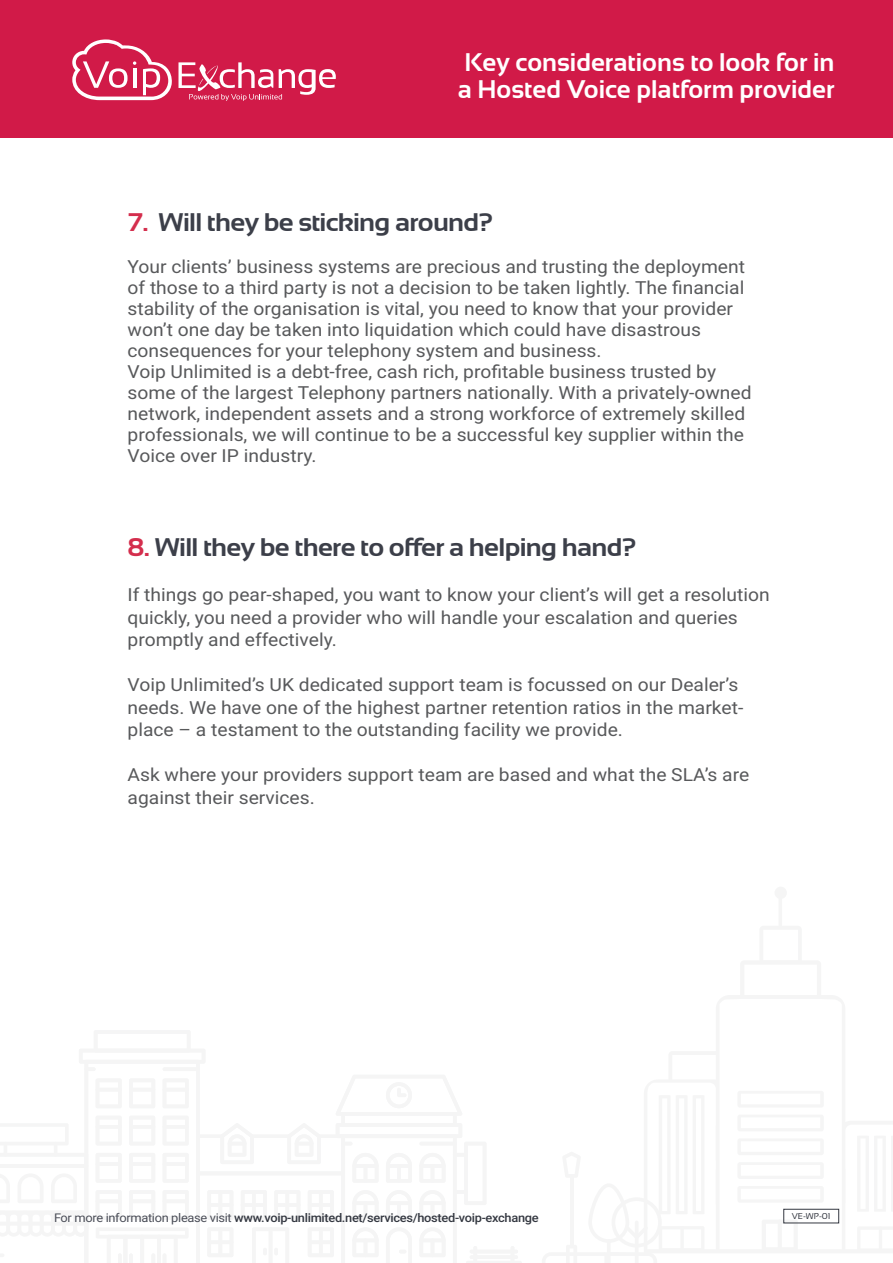
<style>
.page{position:relative;width:893px;height:1263px;background:#fff}
.page>*{position:absolute;margin:0;border:0;box-sizing:border-box;transform-origin:0 0}
.t1{font:700 25.5px "Sansation";letter-spacing:-.025em;color:#3c3f49;scale:1.07 1}
.t2{font:700 25.5px/27px "Sansation";color:#fff}
.t3{font:18px/21px "Roboto";color:#58595b;scale:1.07 1}
.t4{font:500 12px "Roboto";letter-spacing:-.025em;color:#343841;scale:1.07 1}
.t5{font:8.55px "Sansation";color:#343841}
.s1{color:#d42e4d}
.s2{font-weight:400;color:#4a4d57}
</style>
<div class="page">
<svg style="left:783px;top:1223px;width:15px;height:1px"></svg>
<hr style="left:778px;top:1219px;width:4px;height:32px;background:#f5f5f5;border-radius:2px">
<hr style="left:879px;top:1226px;width:3px;height:26px;background:#6d6f71;border-radius:2px">
<div style="left:774px;top:887px;width:13px;height:12px;background:#f5f5f5;border-radius:50%"></div>
<div style="left:0;top:0;width:893px;height:138px;background:#d11a48"></div>
<div style="left:783px;top:1209px;width:56px;height:14px;border:1px solid #343841"></div>
<svg style="left:72px;top:39px;width:100px;height:61px"></svg>
<svg style="left:178px;top:62px;width:158px;height:39px"></svg>
<p class="t2" style="left:458px;top:48px;width:378px">Key considerations to look for in a Hosted Voice platform provider</p>
<p class="t1" style="left:128px;top:208px;width:343px"><span class="s1">7.</span> Will they be sticking around?</p>
<p class="t3" style="left:128px;top:255px;width:579px">Your clients’ business systems are precious and trusting the deployment of those to a third party is not a decision to be taken lightly. The financial stability of the organisation is vital, you need to know that your provider won’t one day be taken into liquidation which could have disastrous consequences for your telephony system and business.</p>
<p class="t3" style="left:128px;top:360px;width:585px">Voip Unlimited is a debt-free, cash rich, profitable business trusted by some of the largest Telephony partners nationally. With a privately-owned network, independent assets and a strong workforce of extremely skilled professionals, we will continue to be a successful key supplier within the Voice over IP industry.</p>
<p class="t1" style="left:128px;top:533px;width:477px"><span class="s1">8.</span> Will they be there to offer a helping hand?</p>
<p class="t3" style="left:128px;top:583px;width:602px;line-height:22.5px">If things go pear-shaped, you want to know your client’s will get a resolution quickly, you need a provider who will handle your escalation and queries promptly and effectively.</p>
<p class="t3" style="left:128px;top:673px;width:577px;line-height:22.5px">Voip Unlimited’s UK dedicated support team is focussed on our Dealer’s needs. We have one of the highest partner retention ratios in the market&shy;place – a testament to the outstanding facility we provide.</p>
<p class="t3" style="left:128px;top:763px;width:582px;line-height:22.5px">Ask where your providers support team are based and what the SLA’s are against their services.</p>
<p class="t4" style="left:54px;top:1209px;width:454px"><span class="s2">For more information please visit</span> www.voip-unlimited.net/services/hosted-voip-exchange</p>
<p class="t5" style="left:792px;top:1211px;width:40px">VE-WP-01</p>
</div>
